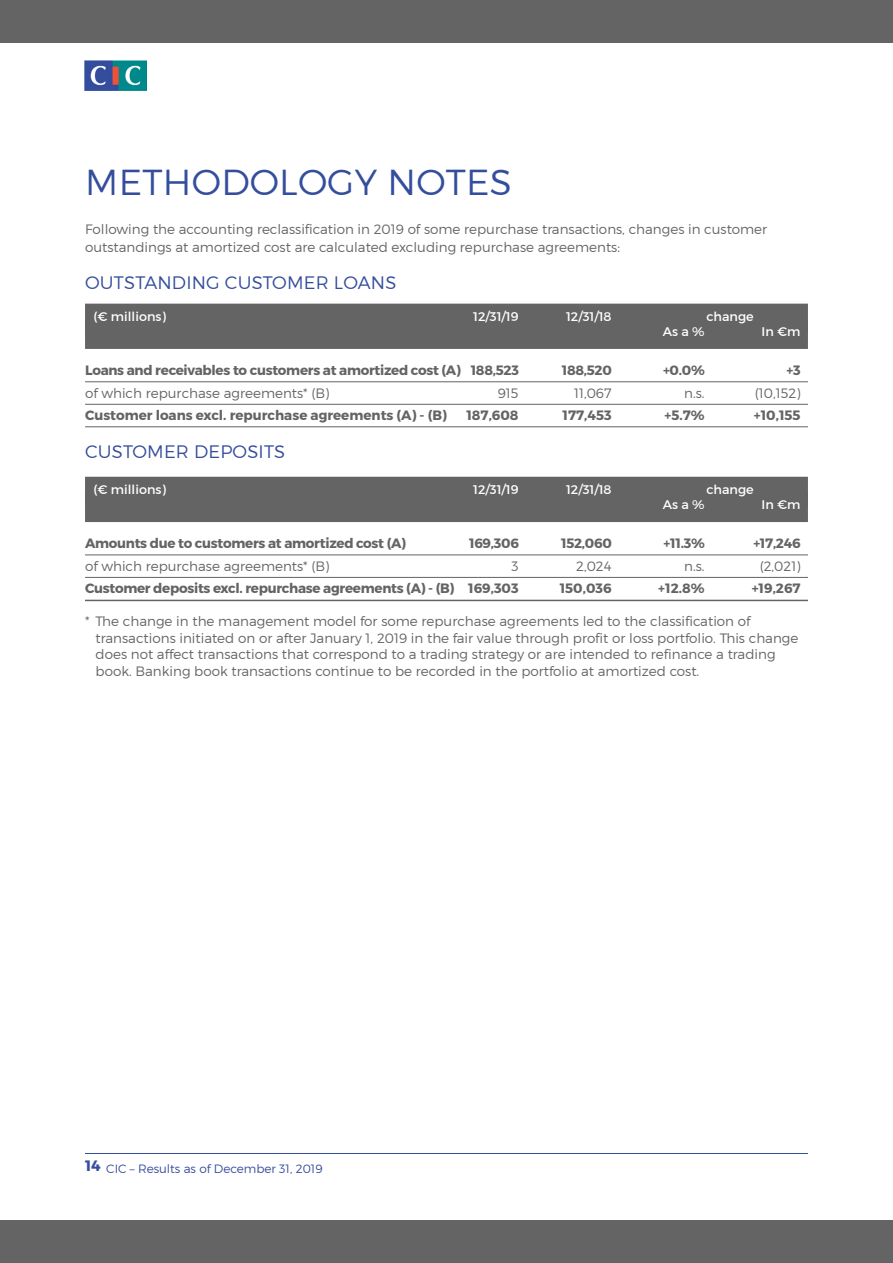
<style>
.page{position:relative;width:893px;height:1263px;background:#fff}
.page>*{position:absolute;margin:0;border:0;box-sizing:border-box;transform-origin:0 0}
.INTER_NIVO_1{font:300 36px "Montserrat";letter-spacing:.01em;color:#344d9d}
.INTER_NIVO_3{font:300 18px "Montserrat";letter-spacing:.01em;color:#344d9d}
.BODY{font:300 13.5px/16.5px "Montserrat";color:#646464}
.TABLO_PREC_METHODO_T{font:700 13.5px "Montserrat";letter-spacing:-.02em;color:#646464}
.TABLO_PREC_METHODO_T-2{font:300 13.5px "Montserrat";color:#646464}
.TABLO_PREC_METHODO_T-3{font:700 13.5px "Montserrat";color:#646464}
.TABLO_PREC_METHODO_2{font:12.75px "Montserrat";color:#fff}
.TABLO_PREC_METHODO{font:12.75px "Montserrat";color:#fff}
.t1{font:300 12px "Montserrat";color:#344d9d}
</style>
<div class="page">
<img style="left:84px;top:61px;width:63px;height:30px">
<hr style="left:85px;top:1153px;width:723px;height:1px;background:#344d9d">
<div style="left:0;top:0;width:893px;height:43px;background:#646464"></div>
<div style="left:0;top:1220px;width:893px;height:43px;background:#646464"></div>
<div style="left:85px;top:304px;width:723px;height:30px;background:#646464"></div>
<div style="left:85px;top:319px;width:723px;height:30px;background:#646464"></div>
<hr style="left:85px;top:381px;width:723px;height:1px;background:#646464">
<hr style="left:85px;top:404px;width:723px;height:1px;background:#646464">
<hr style="left:85px;top:426px;width:723px;height:1px;background:#646464">
<div style="left:85px;top:477px;width:723px;height:30px;background:#646464"></div>
<div style="left:85px;top:492px;width:723px;height:30px;background:#646464"></div>
<hr style="left:85px;top:555px;width:723px;height:1px;background:#646464">
<hr style="left:85px;top:577px;width:723px;height:1px;background:#646464">
<hr style="left:85px;top:600px;width:723px;height:1px;background:#646464">
<p class="INTER_NIVO_1" style="left:85px;top:160px;width:428px">METHODOLOGY NOTES</p>
<p class="BODY" style="left:85px;top:220px;width:684px;line-height:17.7px">Following the accounting reclassification in 2019 of some repurchase transactions, changes in customer outstandings at amortized cost are calculated excluding repurchase agreements:</p>
<p class="INTER_NIVO_3" style="left:85px;top:272px;width:313px">OUTSTANDING CUSTOMER LOANS</p>
<p class="TABLO_PREC_METHODO_2" style="left:94px;top:308px;width:74px">(€ millions)</p>
<p class="TABLO_PREC_METHODO_2" style="left:473px;top:308px;width:47px">12/31/19</p>
<p class="TABLO_PREC_METHODO_2" style="left:566px;top:308px;width:47px">12/31/18</p>
<p class="TABLO_PREC_METHODO_2" style="left:706px;top:308px;width:49px">change</p>
<p class="TABLO_PREC_METHODO" style="left:663px;top:324px;width:43px">As a %</p>
<p class="TABLO_PREC_METHODO" style="left:762px;top:324px;width:40px">In €m</p>
<p class="TABLO_PREC_METHODO_T" style="left:85px;top:362px;width:435px">Loans and receivables to customers at amortized cost (A) 188,523</p>
<p class="TABLO_PREC_METHODO_T" style="left:562px;top:362px;width:52px">188,520</p>
<p class="TABLO_PREC_METHODO_T" style="left:663px;top:362px;width:43px">+0.0%</p>
<p class="TABLO_PREC_METHODO_T" style="left:786px;top:362px;width:16px">+3</p>
<p class="TABLO_PREC_METHODO_T-2" style="left:85px;top:385px;width:246px">of which repurchase agreements* (B)</p>
<p class="TABLO_PREC_METHODO_T-2" style="left:498px;top:385px;width:22px">915</p>
<p class="TABLO_PREC_METHODO_T-2" style="left:574px;top:385px;width:39px">11,067</p>
<p class="TABLO_PREC_METHODO_T-2" style="left:684px;top:385px;width:22px">n.s.</p>
<p class="TABLO_PREC_METHODO_T-2" style="left:755px;top:385px;width:47px">(10,152)</p>
<p class="TABLO_PREC_METHODO_T-3" style="left:85px;top:407px;width:363px">Customer loans excl. repurchase agreements (A) - (B)</p>
<p class="TABLO_PREC_METHODO_T" style="left:466px;top:407px;width:54px">187,608</p>
<p class="TABLO_PREC_METHODO_T" style="left:563px;top:407px;width:50px">177,453</p>
<p class="TABLO_PREC_METHODO_T" style="left:665px;top:407px;width:42px">+5.7%</p>
<p class="TABLO_PREC_METHODO_T" style="left:754px;top:407px;width:48px">+10,155</p>
<p class="INTER_NIVO_3" style="left:85px;top:440px;width:202px">CUSTOMER DEPOSITS</p>
<p class="TABLO_PREC_METHODO_2" style="left:94px;top:482px;width:74px">(€ millions)</p>
<p class="TABLO_PREC_METHODO_2" style="left:473px;top:482px;width:47px">12/31/19</p>
<p class="TABLO_PREC_METHODO_2" style="left:566px;top:482px;width:47px">12/31/18</p>
<p class="TABLO_PREC_METHODO_2" style="left:706px;top:482px;width:49px">change</p>
<p class="TABLO_PREC_METHODO" style="left:663px;top:497px;width:43px">As a %</p>
<p class="TABLO_PREC_METHODO" style="left:762px;top:497px;width:40px">In €m</p>
<p class="TABLO_PREC_METHODO_T" style="left:85px;top:535px;width:323px">Amounts due to customers at amortized cost (A)</p>
<p class="TABLO_PREC_METHODO_T" style="left:469px;top:535px;width:51px">169,306</p>
<p class="TABLO_PREC_METHODO_T" style="left:561px;top:535px;width:52px">152,060</p>
<p class="TABLO_PREC_METHODO_T" style="left:664px;top:535px;width:43px">+11.3%</p>
<p class="TABLO_PREC_METHODO_T" style="left:753px;top:535px;width:49px">+17,246</p>
<p class="TABLO_PREC_METHODO_T-2" style="left:85px;top:558px;width:246px">of which repurchase agreements* (B)</p>
<p class="TABLO_PREC_METHODO_T-2" style="left:511px;top:558px;width:9px">3</p>
<p class="TABLO_PREC_METHODO_T-2" style="left:576px;top:558px;width:37px">2,024</p>
<p class="TABLO_PREC_METHODO_T-2" style="left:684px;top:558px;width:22px">n.s.</p>
<p class="TABLO_PREC_METHODO_T-2" style="left:760px;top:558px;width:42px">(2,021)</p>
<p class="TABLO_PREC_METHODO_T" style="left:85px;top:580px;width:435px">Customer deposits excl. repurchase agreements (A) - (B) 169,303</p>
<p class="TABLO_PREC_METHODO_T" style="left:560px;top:580px;width:53px">150,036</p>
<p class="TABLO_PREC_METHODO_T" style="left:658px;top:580px;width:48px">+12.8%</p>
<p class="TABLO_PREC_METHODO_T" style="left:752px;top:580px;width:50px">+19,267</p>
<p class="BODY" style="left:96px;top:613px;width:704px;text-indent:-11px">* The change in the management model for some repurchase agreements led to the classification of transactions initiated on or after January 1, 2019 in the fair value through profit or loss portfolio. This change does not affect transactions that correspond to a trading strategy or are intended to refinance a trading book. Banking book transactions continue to be recorded in the portfolio at amortized cost.</p>
<p class="t1" style="left:85px;top:1161px;width:239px"><sup>14</sup> CIC – Results as of December 31, 2019</p>
</div>
